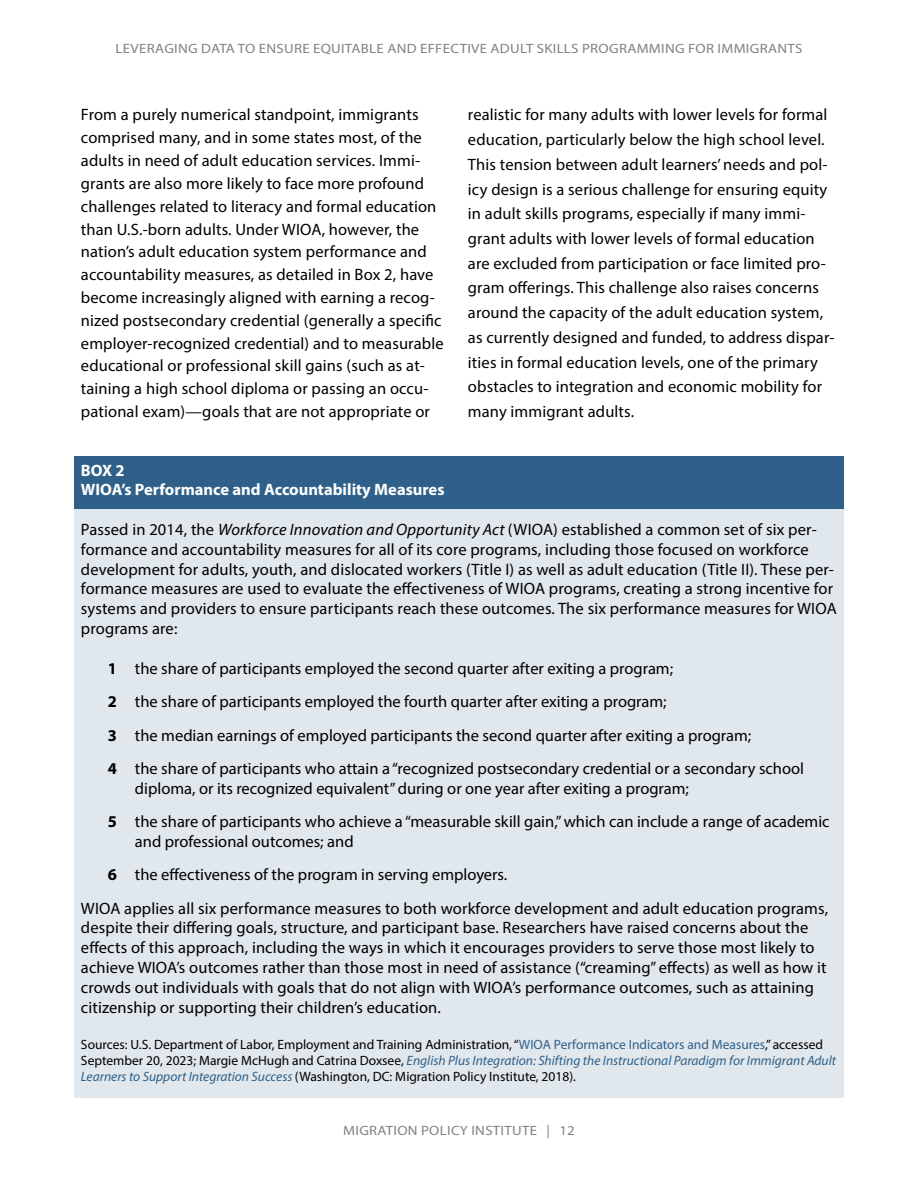
<style>
.page{position:relative;width:918px;height:1188px;background:#fff}
.page>*{position:absolute;margin:0;border:0;box-sizing:border-box;transform-origin:0 0}
.Body_1_15{font:16.5px/22.8px "Myriad Pro";letter-spacing:.01em;color:#000}
.Box_Text{font:16.5px/19.8px "Myriad Pro";letter-spacing:.01em;color:#000}
.Box_Title{font:700 16.5px "Myriad Pro";color:#fff}
.Box_Sources{font:13.5px/16.2px "Myriad Pro";color:#000}
.t1{font:13.5px "Myriad Pro";letter-spacing:.02em;color:#808285;scale:1.1 1}
.s1{font-style:italic}
.s2{font-weight:700}
.s3{color:#2f6089}
.s4{font-style:italic;color:#2f6089}
</style>
<div class="page">
<div style="left:74px;top:457px;width:770px;height:70px;background:#2f6089"></div>
<div style="left:74px;top:509px;width:770px;height:143px;background:#e0e7ed"></div>
<div style="left:74px;top:648px;width:770px;height:44px;background:#e0e7ed"></div>
<div style="left:74px;top:682px;width:770px;height:43px;background:#e0e7ed"></div>
<div style="left:74px;top:715px;width:770px;height:43px;background:#e0e7ed"></div>
<div style="left:74px;top:748px;width:770px;height:63px;background:#e0e7ed"></div>
<div style="left:74px;top:801px;width:770px;height:64px;background:#e0e7ed"></div>
<div style="left:74px;top:854px;width:770px;height:44px;background:#e0e7ed"></div>
<div style="left:74px;top:888px;width:770px;height:142px;background:#e0e7ed"></div>
<div style="left:74px;top:1025px;width:770px;height:73px;background:#e0e7ed"></div>
<p class="t1" style="left:116px;top:40px;width:626px">LEVERAGING DATA TO ENSURE EQUITABLE AND EFFECTIVE ADULT SKILLS PROGRAMMING FOR IMMIGRANTS</p>
<p class="Body_1_15" style="left:81px;top:103px;width:364px">From a purely numerical standpoint, immigrants comprised many, and in some states most, of the adults in need of adult education services. Immi&shy;grants are also more likely to face more profound challenges related to literacy and formal education than U.S.-born adults. Under WIOA, however, the nation’s adult education system performance and accountability measures, as detailed in Box 2, have become increasingly aligned with earning a recog&shy;nized postsecondary credential (generally a specific employer-recognized credential) and to measurable educational or professional skill gains (such as at&shy;taining a high school diploma or passing an occu&shy;pational exam)—goals that are not appropriate or</p>
<p class="Body_1_15" style="left:468px;top:102px;width:368px;line-height:24.8px">realistic for many adults with lower levels for formal education, particularly below the high school level.<br>This tension between adult learners’ needs and pol&shy;icy design is a serious challenge for ensuring equity in adult skills programs, especially if many immi&shy;grant adults with lower levels of formal education are excluded from participation or face limited pro&shy;gram offerings. This challenge also raises concerns around the capacity of the adult education system, as currently designed and funded, to address dispar&shy;ities in formal education levels, one of the primary obstacles to integration and economic mobility for many immigrant adults.</p>
<p class="Box_Title" style="left:81px;top:459px;width:45px">BOX 2</p>
<p class="Box_Title" style="left:81px;top:479px;width:365px">WIOA’s Performance and Accountability Measures</p>
<p class="Box_Text" style="left:81px;top:519px;width:757px">Passed in 2014, the <span class="s1">Workforce Innovation and Opportunity Act</span> (WIOA) established a common set of six per&shy;formance and accountability measures for all of its core programs, including those focused on workforce development for adults, youth, and dislocated workers (Title I) as well as adult education (Title II). These per&shy;formance measures are used to evaluate the effectiveness of WIOA programs, creating a strong incentive for systems and providers to ensure participants reach these outcomes. The six performance measures for WIOA programs are:</p>
<p class="Body_1_15" style="left:108px;top:657px;width:567px"><span class="s2">1</span> the share of participants employed the second quarter after exiting a program;</p>
<p class="Body_1_15" style="left:108px;top:690px;width:560px"><span class="s2">2</span> the share of participants employed the fourth quarter after exiting a program;</p>
<p class="Body_1_15" style="left:108px;top:724px;width:645px"><span class="s2">3</span> the median earnings of employed participants the second quarter after exiting a program;</p>
<p class="Body_1_15" style="left:135px;top:758px;width:671px;line-height:19.8px;text-indent:-27px"><span class="s2">4</span> the share of participants who attain a “recognized postsecondary credential or a secondary school diploma, or its recognized equivalent” during or one year after exiting a program;</p>
<p class="Body_1_15" style="left:135px;top:811px;width:696px;line-height:19.8px;text-indent:-27px"><span class="s2">5</span> the share of participants who achieve a “measurable skill gain,” which can include a range of academic and professional outcomes; and</p>
<p class="Body_1_15" style="left:108px;top:863px;width:401px"><span class="s2">6</span> the effectiveness of the program in serving employers.</p>
<p class="Box_Text" style="left:81px;top:898px;width:749px">WIOA applies all six performance measures to both workforce development and adult education programs, despite their differing goals, structure, and participant base. Researchers have raised concerns about the effects of this approach, including the ways in which it encourages providers to serve those most likely to achieve WIOA’s outcomes rather than those most in need of assistance (“creaming” effects) as well as how it crowds out individuals with goals that do not align with WIOA’s performance outcomes, such as attaining citizenship or supporting their children’s education.</p>
<p class="Box_Sources" style="left:81px;top:1036px;width:757px">Sources: U.S. Department of Labor, Employment and Training Administration, “<span class="s3">WIOA Performance Indicators and Measures</span>,” accessed<br>September 20, 2023; Margie McHugh and Catrina Doxsee, <span class="s4">English Plus Integration: Shifting the Instructional Paradigm for Immigrant Adult<br>Learners to Support Integration Success</span> (Washington, DC: Migration Policy Institute, 2018).</p>
<p class="t1" style="left:343px;top:1122px;width:212px">MIGRATION POLICY INSTITUTE | 12</p>
</div>
